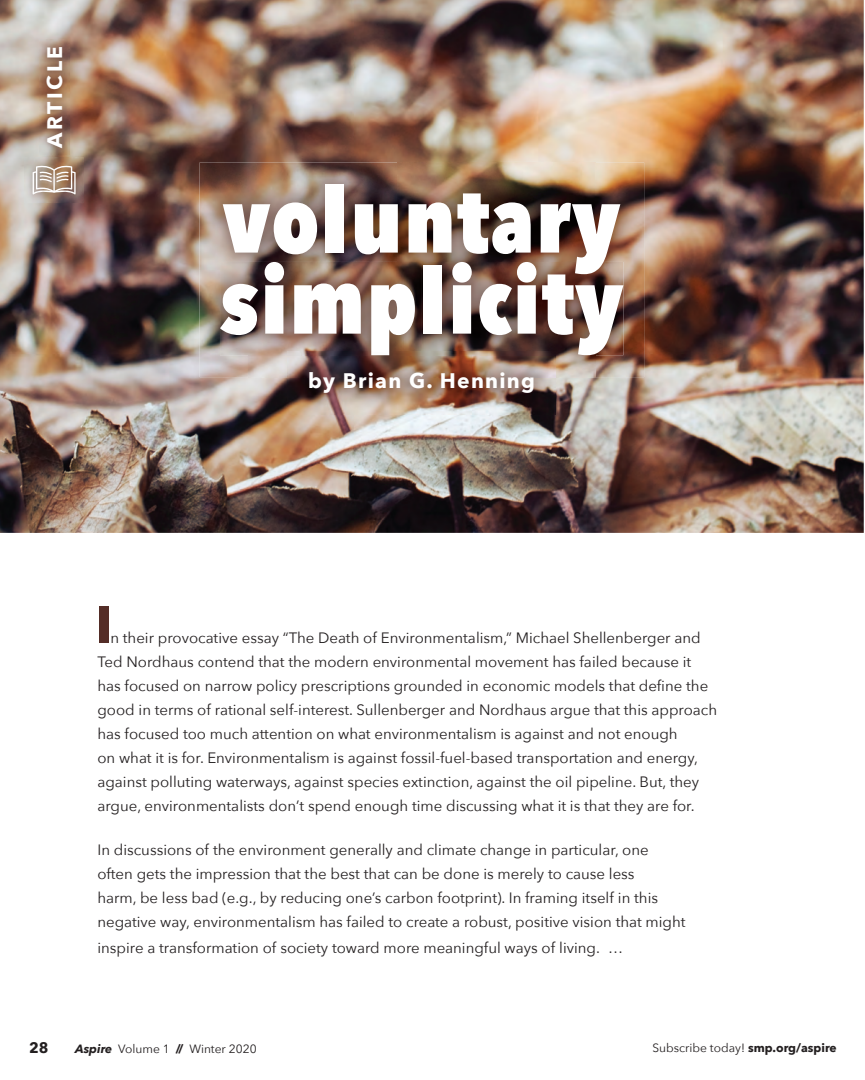
<style>
.page{position:relative;width:865px;height:1080px;background:#fff}
.page>*{position:absolute;margin:0;border:0;box-sizing:border-box;transform-origin:0 0}
.t1{font:800 90px/81px "Avenir Next Condensed";letter-spacing:.02em;color:#fff}
.t2{font:700 21px "Avenir Next";letter-spacing:.06em;color:#fff}
.t3{font:15px/24px "Avenir Next";color:#231f20}
.t4{font:700 15px "Avenir Next";color:#231f20}
.t5{font:12px "Avenir Next";color:#231f20}
.s1{font-weight:700;font-style:italic}
.s2{font-weight:700}
</style>
<div class="page">
<img style="left:0;top:0;width:863px;height:533px">
<img style="left:40px;top:39px;width:30px;height:116px">
<img style="left:24px;top:157px;width:60px;height:45px">
<svg style="left:33px;top:164px;width:43px;height:30px"></svg>
<img style="left:199px;top:162px;width:198px;height:108px">
<img style="left:397px;top:162px;width:197px;height:100px">
<img style="left:594px;top:162px;width:50px;height:215px">
<img style="left:199px;top:270px;width:50px;height:107px">
<img style="left:249px;top:355px;width:38px;height:22px">
<img style="left:555px;top:355px;width:40px;height:22px">
<img style="left:220px;top:262px;width:403px;height:93px">
<img style="left:287px;top:355px;width:268px;height:59px">
<img style="left:287px;top:351px;width:268px;height:4px">
<div style="left:99px;top:606px;width:9px;height:36px;background:#542d27"></div>
<h2 class="t2" style="left:37px;top:148px;width:104px;rotate:-90deg">ARTICLE</h2>
<h1 class="t1" style="left:220px;top:179px;width:404px">voluntary simplicity</h1>
<h2 class="t2" style="left:308px;top:363px;width:228px">by Brian G. Henning</h2>
<p class="t3" style="left:97px;top:625px;width:621px;text-indent:13px">n their provocative essay “The Death of Environmentalism,” Michael Shellenberger and Ted Nordhaus contend that the modern environmental movement has failed because it has focused on narrow policy prescriptions grounded in economic models that define the good in terms of rational self-interest. Sullenberger and Nordhaus argue that this approach has focused too much attention on what environmentalism is against and not enough<br>on what it is for. Environmentalism is against fossil-fuel-based transportation and energy, against polluting waterways, against species extinction, against the oil pipeline. But, they argue, environmentalists don’t spend enough time discussing what it is that they are for.</p>
<p class="t3" style="left:97px;top:837px;width:589px">In discussions of the environment generally and climate change in particular, one often gets the impression that the best that can be done is merely to cause less<br>harm, be less bad (e.g., by reducing one’s carbon footprint). In framing itself in this negative way, environmentalism has failed to create a robust, positive vision that might</p>
<p class="t3" style="left:97px;top:934px;width:527px">inspire a transformation of society toward more meaningful ways of living. …</p>
<p class="t4" style="left:29px;top:1034px;width:21px">28</p>
<p class="t5" style="left:75px;top:1038px;width:183px"><span class="s1">Aspire</span> Volume 1 <span class="s2">//</span> Winter 2020</p>
<p class="t5" style="left:652px;top:1037px;width:186px">Subscribe today! <span class="s2">smp.org/aspire</span></p>
</div>
